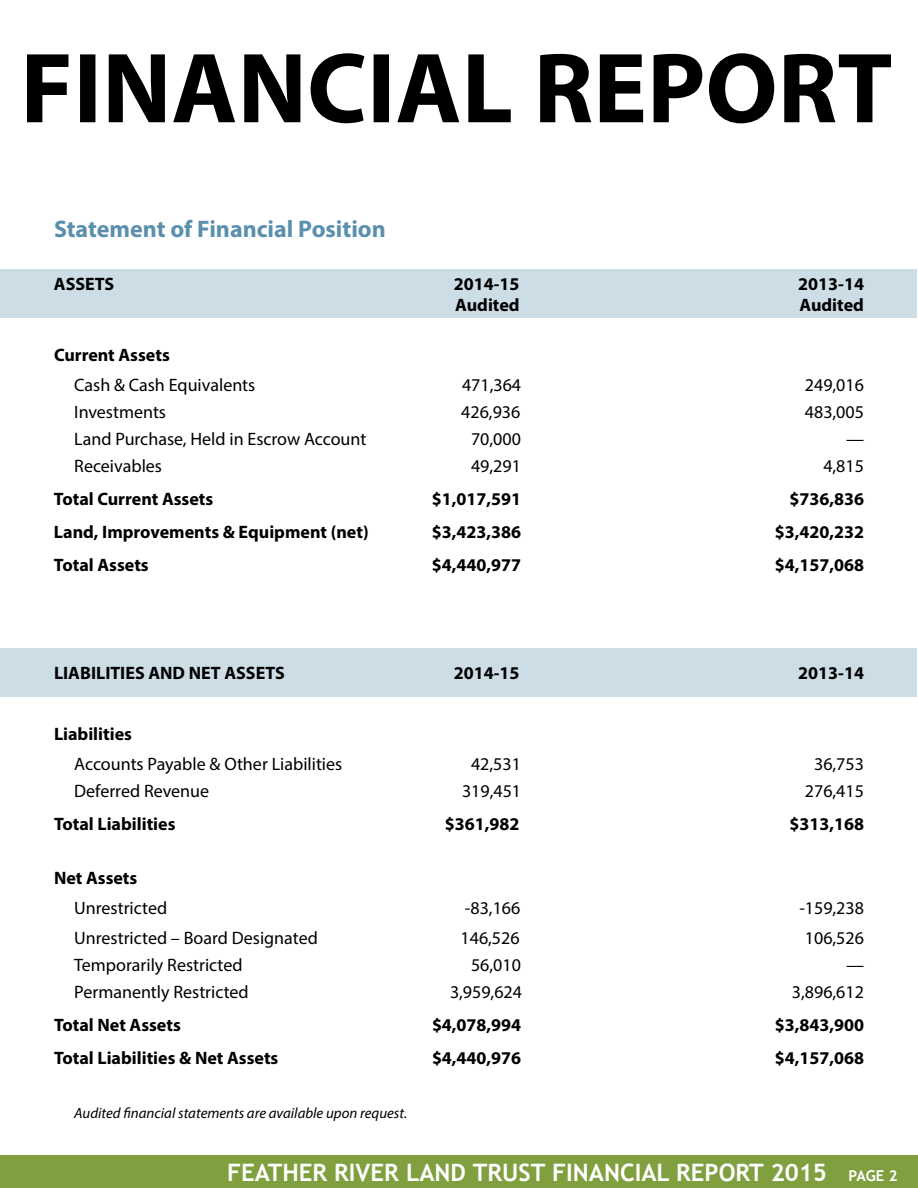
<style>
.page{position:relative;width:918px;height:1188px;background:#fff}
.page>*{position:absolute;margin:0;border:0;box-sizing:border-box;transform-origin:0 0}
.t1{font:700 24px "Trebuchet MS";color:#fff}
.t2{font:700 24px "Myriad Pro";color:#5a90ae}
.t3{font:700 18px "Myriad Pro";color:#000}
.t4{font:18px "Myriad Pro";color:#000}
.t5{font:italic 14.85px "Myriad Pro";color:#000}
.s1{font-size:15px}
</style>
<div class="page">
<div style="left:1px;top:270px;width:916px;height:48px;background:#cddde6"></div>
<div style="left:1px;top:648px;width:916px;height:49px;background:#cddde6"></div>
<div style="left:0;top:1156px;width:918px;height:32px;background:#80a040"></div>
<svg style="left:27px;top:53px;width:864px;height:70px"></svg>
<h1 class="t2" style="left:54px;top:213px;width:333px">Statement of Financial Position</h1>
<p class="t3" style="left:54px;top:272px;width:62px">ASSETS</p>
<p class="t3" style="left:454px;top:272px;width:67px">2014-15</p>
<p class="t3" style="left:798px;top:272px;width:67px">2013-14</p>
<p class="t3" style="left:455px;top:294px;width:66px">Audited</p>
<p class="t3" style="left:800px;top:294px;width:66px">Audited</p>
<p class="t3" style="left:54px;top:344px;width:117px">Current Assets</p>
<p class="t4" style="left:74px;top:374px;width:183px">Cash &amp; Cash Equivalents</p>
<p class="t4" style="left:462px;top:374px;width:61px">471,364</p>
<p class="t4" style="left:805px;top:374px;width:61px">249,016</p>
<p class="t4" style="left:74px;top:401px;width:93px">Investments</p>
<p class="t4" style="left:461px;top:401px;width:61px">426,936</p>
<p class="t4" style="left:805px;top:401px;width:61px">483,005</p>
<p class="t4" style="left:74px;top:428px;width:294px">Land Purchase, Held in Escrow Account</p>
<p class="t4" style="left:471px;top:428px;width:51px">70,000</p>
<p class="t4" style="left:846px;top:428px;width:19px">—</p>
<p class="t4" style="left:74px;top:455px;width:89px">Receivables</p>
<p class="t4" style="left:471px;top:455px;width:51px">49,291</p>
<p class="t4" style="left:823px;top:455px;width:42px">4,815</p>
<p class="t3" style="left:54px;top:488px;width:161px">Total Current Assets</p>
<p class="t3" style="left:432px;top:488px;width:91px">$1,017,591</p>
<p class="t3" style="left:789px;top:488px;width:76px">$736,836</p>
<p class="t3" style="left:54px;top:521px;width:316px">Land, Improvements &amp; Equipment (net)</p>
<p class="t3" style="left:432px;top:521px;width:91px">$3,423,386</p>
<p class="t3" style="left:775px;top:521px;width:91px">$3,420,232</p>
<p class="t3" style="left:54px;top:554px;width:96px">Total Assets</p>
<p class="t3" style="left:432px;top:554px;width:91px">$4,440,977</p>
<p class="t3" style="left:775px;top:554px;width:91px">$4,157,068</p>
<p class="t3" style="left:54px;top:661px;width:232px">LIABILITIES AND NET ASSETS</p>
<p class="t3" style="left:454px;top:661px;width:67px">2014-15</p>
<p class="t3" style="left:798px;top:661px;width:67px">2013-14</p>
<p class="t3" style="left:54px;top:722px;width:80px">Liabilities</p>
<p class="t4" style="left:74px;top:753px;width:270px">Accounts Payable &amp; Other Liabilities</p>
<p class="t4" style="left:471px;top:753px;width:51px">42,531</p>
<p class="t4" style="left:814px;top:753px;width:51px">36,753</p>
<p class="t4" style="left:74px;top:780px;width:136px">Deferred Revenue</p>
<p class="t4" style="left:462px;top:780px;width:61px">319,451</p>
<p class="t4" style="left:805px;top:780px;width:61px">276,415</p>
<p class="t3" style="left:54px;top:812px;width:123px">Total Liabilities</p>
<p class="t3" style="left:445px;top:812px;width:76px">$361,982</p>
<p class="t3" style="left:789px;top:812px;width:76px">$313,168</p>
<p class="t3" style="left:54px;top:866px;width:85px">Net Assets</p>
<p class="t4" style="left:74px;top:897px;width:94px">Unrestricted</p>
<p class="t4" style="left:465px;top:897px;width:57px">-83,166</p>
<p class="t4" style="left:799px;top:897px;width:66px">-159,238</p>
<p class="t4" style="left:74px;top:927px;width:245px">Unrestricted – Board Designated</p>
<p class="t4" style="left:461px;top:927px;width:61px">146,526</p>
<p class="t4" style="left:805px;top:927px;width:61px">106,526</p>
<p class="t4" style="left:74px;top:954px;width:170px">Temporarily Restricted</p>
<p class="t4" style="left:471px;top:954px;width:51px">56,010</p>
<p class="t4" style="left:846px;top:954px;width:19px">—</p>
<p class="t4" style="left:74px;top:981px;width:176px">Permanently Restricted</p>
<p class="t4" style="left:450px;top:981px;width:74px">3,959,624</p>
<p class="t4" style="left:792px;top:981px;width:74px">3,896,612</p>
<p class="t3" style="left:54px;top:1013px;width:128px">Total Net Assets</p>
<p class="t3" style="left:432px;top:1013px;width:91px">$4,078,994</p>
<p class="t3" style="left:775px;top:1013px;width:91px">$3,843,900</p>
<p class="t3" style="left:54px;top:1046px;width:226px">Total Liabilities &amp; Net Assets</p>
<p class="t3" style="left:432px;top:1046px;width:91px">$4,440,976</p>
<p class="t3" style="left:775px;top:1046px;width:91px">$4,157,068</p>
<p class="t5" style="left:74px;top:1103px;width:334px">Audited financial statements are available upon request.</p>
<h1 class="t1" style="left:227px;top:1157px;width:672px">FEATHER RIVER LAND TRUST FINANCIAL REPORT 2015 <span class="s1">PAGE 2</span></h1>
</div>
